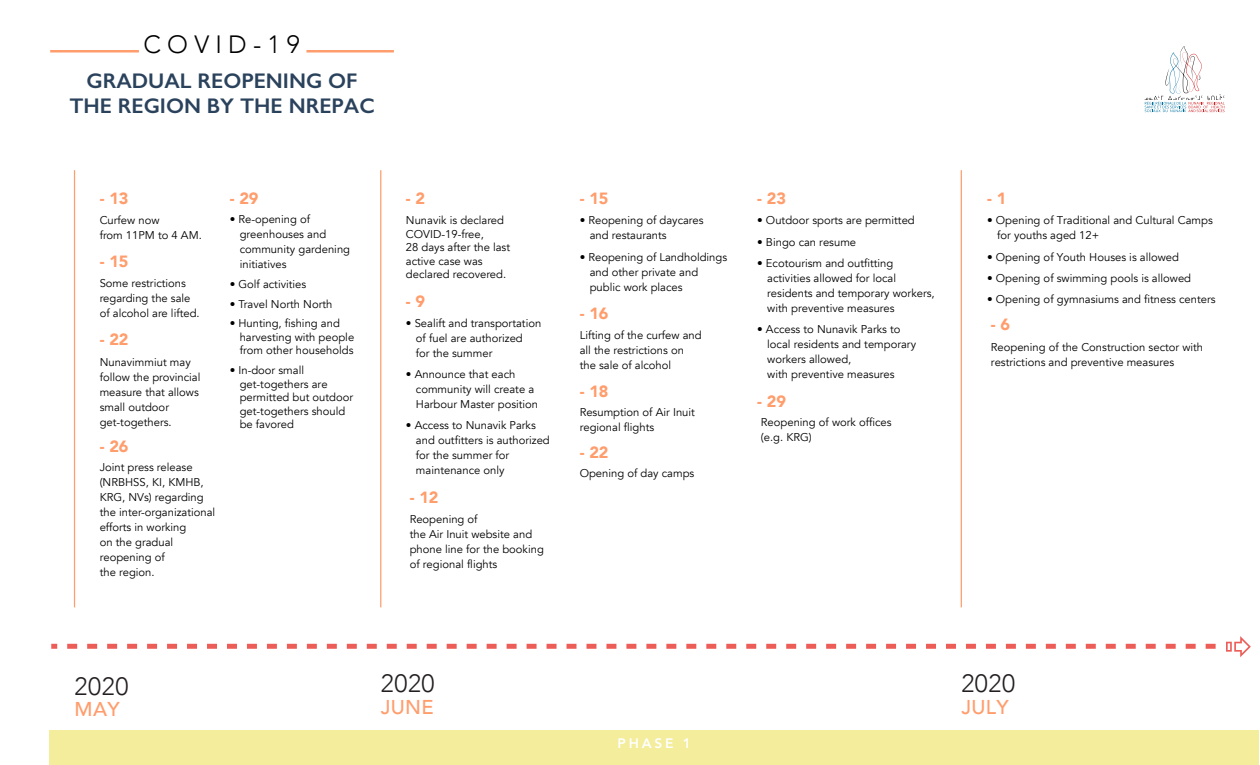
<style>
.page{position:relative;width:1260px;height:765px;background:#fff}
.page>*{position:absolute;margin:0;border:0;box-sizing:border-box;transform-origin:0 0}
.t1{font:300 25px "Avenir";letter-spacing:.025em;color:#231f20}
.t2{font:300 25px "Avenir";letter-spacing:.25em;color:#000}
.t3{font:600 21.25px/25.5px "Gill Sans";color:#2a425c;text-align:center}
.t4{font:500 20px "Avenir";letter-spacing:.02em;color:#ff9d6c}
.t5{font:900 16.25px "Avenir";color:#ff9d6c}
.t6{font:800 13.75px "Avenir";letter-spacing:.2em;color:#fff}
.t7{font:11.25px/15px "Avenir";color:#000}
</style>
<div class="page">
<div style="left:50px;top:730px;width:1209px;height:35px;background:#f3ed9c"></div>
<hr style="left:306px;top:50px;width:88px;height:2px;background:#ff9d6c">
<hr style="left:50px;top:50px;width:89px;height:2px;background:#ff9d6c">
<svg style="left:1226px;top:636px;width:25px;height:21px"></svg>
<svg style="left:1145px;top:46px;width:80px;height:66px"></svg>
<hr style="left:74px;top:170px;width:1px;height:437px;background:#ff9d6c">
<hr style="left:380px;top:170px;width:1px;height:437px;background:#ff9d6c">
<hr style="left:961px;top:170px;width:1px;height:437px;background:#ff9d6c">
<svg style="left:51px;top:644px;width:1165px;height:5px"></svg>
<h1 class="t2" style="left:143px;top:29px;width:158px">COVID-19</h1>
<h2 class="t3" style="left:69px;top:67px;width:307px">GRADUAL REOPENING OF<br>THE REGION BY THE NREPAC</h2>
<h3 class="t5" style="left:100px;top:184px;width:30px">- 13</h3>
<p class="t7" style="left:100px;top:213px;width:104px">Curfew now<br>from 11PM to 4 AM.</p>
<h3 class="t5" style="left:100px;top:247px;width:30px">- 15</h3>
<p class="t7" style="left:100px;top:276px;width:102px">Some restrictions regarding the sale of alcohol are lifted.</p>
<h3 class="t5" style="left:100px;top:326px;width:30px">- 22</h3>
<p class="t7" style="left:100px;top:355px;width:102px">Nunavimmiut may follow the provincial measure that allows small outdoor get-togethers.</p>
<h3 class="t5" style="left:100px;top:432px;width:30px">- 26</h3>
<p class="t7" style="left:100px;top:460px;width:117px">Joint press release (NRBHSS, KI, KMHB,<br>KRG, NVs) regarding the inter-organizational efforts in working<br>on the gradual reopening of<br>the region.</p>
<h3 class="t5" style="left:230px;top:184px;width:30px">- 29</h3>
<h3 class="t5" style="left:406px;top:184px;width:21px">- 2</h3>
<p class="t7" style="left:240px;top:212px;width:112px;text-indent:-10px">• Re-opening of greenhouses and community gardening initiatives</p>
<p class="t7" style="left:230px;top:277px;width:78px">• Golf activities</p>
<p class="t7" style="left:230px;top:297px;width:104px">• Travel North North</p>
<p class="t7" style="left:240px;top:317px;width:116px;line-height:13.5px;text-indent:-10px">• Hunting, fishing and harvesting with people from other households</p>
<p class="t7" style="left:240px;top:364px;width:115px;line-height:13.5px;text-indent:-10px">• In-door small get-togethers are permitted but outdoor get-togethers should be favored</p>
<p class="t7" style="left:406px;top:214px;width:106px;line-height:13.5px">Nunavik is declared<br>COVID-19-free,<br>28 days after the last active case was declared recovered.</p>
<h3 class="t5" style="left:406px;top:287px;width:21px">- 9</h3>
<p class="t7" style="left:416px;top:316px;width:127px;text-indent:-10px">• Sealift and transportation of fuel are authorized<br>for the summer</p>
<p class="t7" style="left:416px;top:367px;width:124px;text-indent:-10px">• Announce that each community will create a<br>Harbour Master position</p>
<p class="t7" style="left:416px;top:418px;width:135px;text-indent:-10px">• Access to Nunavik Parks and outfitters is authorized for the summer for maintenance only</p>
<h3 class="t5" style="left:410px;top:483px;width:30px">- 12</h3>
<p class="t7" style="left:410px;top:512px;width:136px">Reopening of<br>the Air Inuit website and phone line for the booking of regional flights</p>
<h3 class="t5" style="left:580px;top:184px;width:30px">- 15</h3>
<p class="t7" style="left:590px;top:213px;width:115px;text-indent:-10px">• Reopening of daycares and restaurants</p>
<p class="t7" style="left:590px;top:250px;width:139px;text-indent:-10px">• Reopening of Landholdings and other private and public work places</p>
<h3 class="t5" style="left:580px;top:299px;width:30px">- 16</h3>
<p class="t7" style="left:580px;top:328px;width:124px">Lifting of the curfew and all the restrictions on the sale of alcohol</p>
<p class="t7" style="left:580px;top:405px;width:117px">Resumption of Air Inuit regional flights</p>
<h3 class="t5" style="left:580px;top:438px;width:30px">- 22</h3>
<p class="t7" style="left:580px;top:466px;width:116px">Opening of day camps</p>
<h3 class="t5" style="left:580px;top:377px;width:30px">- 18</h3>
<h3 class="t5" style="left:757px;top:184px;width:30px">- 23</h3>
<p class="t7" style="left:757px;top:213px;width:159px">• Outdoor sports are permitted</p>
<p class="t7" style="left:757px;top:235px;width:100px">• Bingo can resume</p>
<p class="t7" style="left:767px;top:256px;width:169px;text-indent:-10px">• Ecotourism and outfitting activities allowed for local residents and temporary workers, with preventive measures</p>
<p class="t7" style="left:767px;top:322px;width:150px;text-indent:-10px">• Access to Nunavik Parks to local residents and temporary workers allowed,<br>with preventive measures</p>
<h3 class="t5" style="left:757px;top:387px;width:30px">- 29</h3>
<p class="t7" style="left:761px;top:415px;width:132px">Reopening of work offices (e.g. KRG)</p>
<h3 class="t5" style="left:987px;top:184px;width:21px">- 1</h3>
<p class="t7" style="left:997px;top:213px;width:217px;text-indent:-10px">• Opening of Traditional and Cultural Camps for youths aged 12+</p>
<p class="t7" style="left:987px;top:250px;width:193px">• Opening of Youth Houses is allowed</p>
<p class="t7" style="left:987px;top:271px;width:205px">• Opening of swimming pools is allowed</p>
<p class="t7" style="left:987px;top:292px;width:230px">• Opening of gymnasiums and fitness centers</p>
<h3 class="t5" style="left:991px;top:311px;width:21px">- 6</h3>
<p class="t7" style="left:991px;top:340px;width:214px">Reopening of the Construction sector with restrictions and preventive measures</p>
<h1 class="t1" style="left:75px;top:671px;width:55px">2020</h1>
<h3 class="t4" style="left:75px;top:692px;width:47px">MAY</h3>
<h1 class="t1" style="left:381px;top:669px;width:55px">2020</h1>
<h3 class="t4" style="left:381px;top:689px;width:54px">JUNE</h3>
<p class="t6" style="left:618px;top:732px;width:75px">PHASE 1</p>
<h1 class="t1" style="left:961px;top:669px;width:55px">2020</h1>
<h3 class="t4" style="left:961px;top:689px;width:49px">JULY</h3>
</div>
